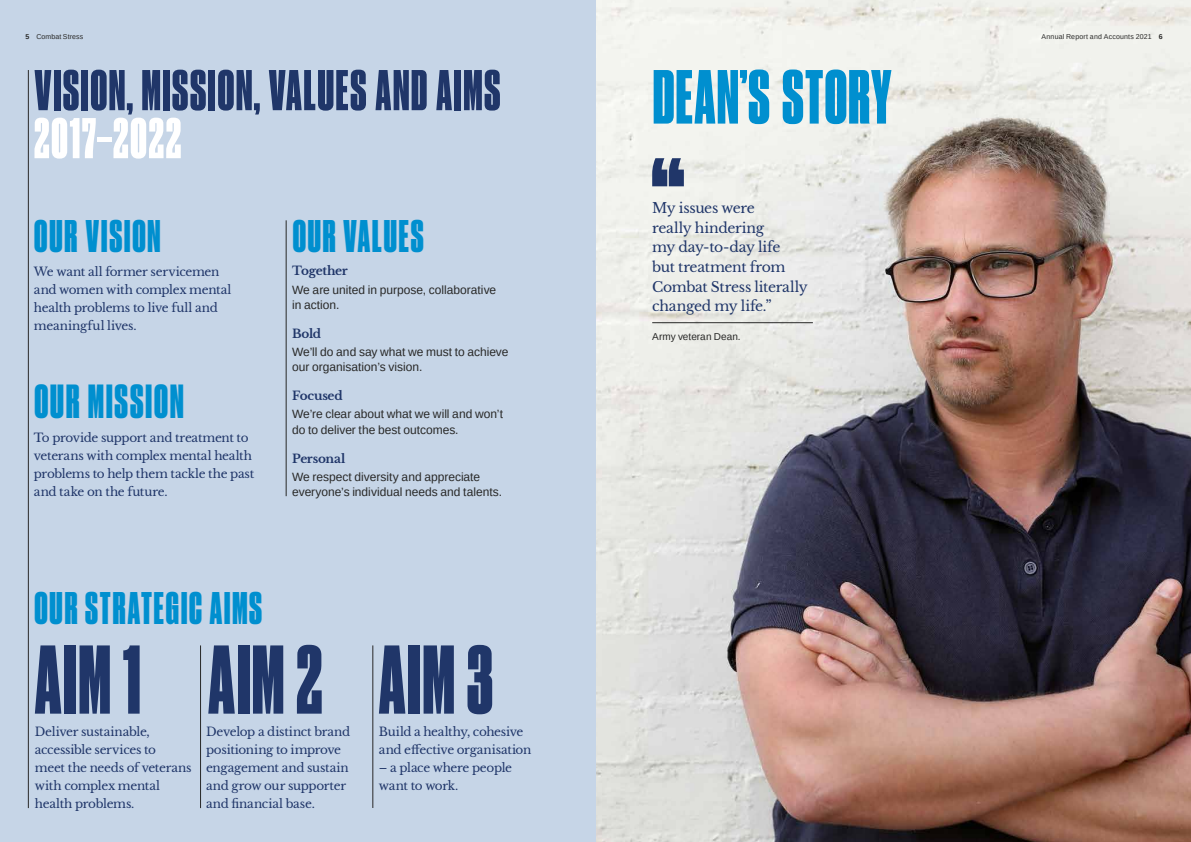
<style>
.page{position:relative;width:1191px;height:842px;background:#fff}
.page>*{position:absolute;margin:0;border:0;box-sizing:border-box;transform-origin:0 0}
.t1{font:91.7px "Druk Condensed Super";letter-spacing:.02em;color:#203669}
.t2{font:72px "Druk Condensed Super";letter-spacing:.02em;color:#008fcf}
.t3{font:54px "Druk Condensed Super";letter-spacing:.03em;color:#203669}
.t4{font:54px "Druk Condensed Super";letter-spacing:.03em;color:#fff}
.t5{font:45px "Druk Condensed Super";letter-spacing:.045em;color:#008fcf}
.t6{font:43px "Druk Condensed Super";letter-spacing:.045em;color:#008fcf}
.t7{font:14px/19.6px "Libre Baskerville";letter-spacing:-.025em;color:#203669}
.t8{font:12px/18px "Libre Baskerville";letter-spacing:-.025em;color:#203669}
.t9{font:12px/15.4px "Arimo";color:#282827}
.t10{font:700 12px "Libre Baskerville";letter-spacing:-.025em;color:#203669}
.t11{font:10px "Arimo";color:#282827}
.t12{font:7px "Arimo";letter-spacing:.02em;color:#282827}
.s1{font-weight:700}
</style>
<div class="page">
<img style="left:595px;top:0;width:596px;height:842px">
<div style="left:0;top:0;width:595px;height:842px;background:#c6d5e7"></div>
<hr style="left:28px;top:70px;width:1px;height:738px;background:#282827">
<hr style="left:286px;top:220px;width:1px;height:276px;background:#282827">
<hr style="left:200px;top:645px;width:1px;height:163px;background:#282827">
<hr style="left:373px;top:645px;width:1px;height:163px;background:#282827">
<hr style="left:652px;top:322px;width:161px;height:1px;background:#282827">
<svg style="left:652px;top:158px;width:32px;height:28px"></svg>
<p class="t12" style="left:26px;top:32px;width:59px"><span class="s1">5</span> Combat Stress</p>
<p class="t12" style="left:28px;top:32px;width:61px"><span class="s1">5</span> Combat Stre s</p>
<p class="t12" style="left:1041px;top:32px;width:123px">Annual Report and Accounts 2021 <span class="s1">6</span></p>
<h3 class="t3" style="left:35px;top:57px;width:467px">VISION, MISSION, VALUES AND AIMS</h3>
<h3 class="t4" style="left:34px;top:105px;width:149px">2017–2022</h3>
<h2 class="t2" style="left:653px;top:53px;width:240px">DEAN’S STORY</h2>
<h3 class="t6" style="left:34px;top:210px;width:128px">OUR VISION</h3>
<p class="t8" style="left:34px;top:263px;width:199px">We want all former servicemen and women with complex mental health problems to live full and meaningful lives.</p>
<h3 class="t5" style="left:34px;top:374px;width:151px">OUR MISSION</h3>
<p class="t8" style="left:34px;top:429px;width:222px">To provide support and treatment to veterans with complex mental health problems to help them tackle the past and take on the future.</p>
<h3 class="t6" style="left:293px;top:210px;width:132px">OUR VALUES</h3>
<p class="t10" style="left:292px;top:264px;width:57px">Together</p>
<p class="t9" style="left:292px;top:282px;width:205px">We are united in purpose, collaborative in action.</p>
<p class="t10" style="left:292px;top:326px;width:30px">Bold</p>
<p class="t9" style="left:292px;top:344px;width:218px">We’ll do and say what we must to achieve our organisation’s vision.</p>
<p class="t10" style="left:292px;top:388px;width:52px">Focused</p>
<p class="t9" style="left:292px;top:407px;width:212px">We’re clear about what we will and won’t do to deliver the best outcomes.</p>
<p class="t10" style="left:292px;top:451px;width:54px">Personal</p>
<p class="t9" style="left:292px;top:469px;width:211px">We respect diversity and appreciate everyone’s individual needs and talents.</p>
<h3 class="t6" style="left:34px;top:582px;width:229px">OUR STRATEGIC AIMS</h3>
<h1 class="t1" style="left:35px;top:623px;width:459px">AIM 1 AIM 2 AIM 3</h1>
<p class="t8" style="left:35px;top:723px;width:158px">Deliver sustainable, accessible services to<br>meet the needs of veterans with complex mental health problems.</p>
<p class="t8" style="left:206px;top:723px;width:146px">Develop a distinct brand positioning to improve engagement and sustain and grow our supporter and financial base.</p>
<p class="t8" style="left:379px;top:723px;width:154px">Build a healthy, cohesive and effective organisation</p>
<p class="t8" style="left:379px;top:759px;width:135px">– a place where people want to work.</p>
<p class="t7" style="left:652px;top:198px;width:157px">My issues were<br>really hindering<br>my day-to-day life<br>but treatment from<br>Combat Stress literally changed my life.”</p>
<p class="t11" style="left:652px;top:330px;width:90px">Army veteran Dean.</p>
</div>
